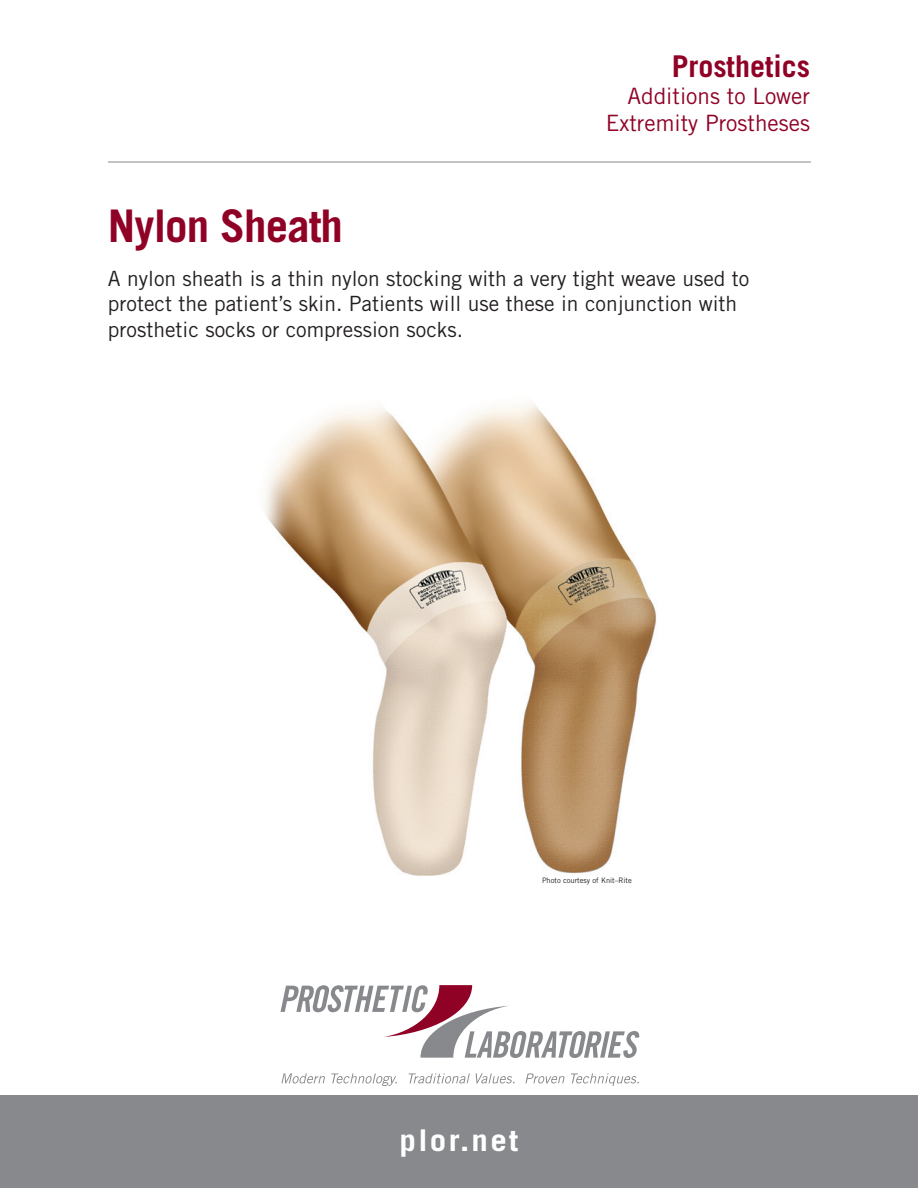
<style>
.page{position:relative;width:918px;height:1188px;background:#fff}
.page>*{position:absolute;margin:0;border:0;box-sizing:border-box;transform-origin:0 0}
.Product_Name{font:700 45px "Trade Gothic";letter-spacing:-.02em;color:#900126}
.t1{font:700 30px "Trade Gothic";color:#900126}
.t2{font:700 30px "Trade Gothic";letter-spacing:.07em;color:#fff;scale:1.1 1}
.t3{font:22.5px/27px "Trade Gothic";color:#900126;text-align:right}
.Body_Copy{font:21px/25.5px "Trade Gothic";color:#231f20}
.Body_Copy-2{font:7.5px "Trade Gothic";color:#231f20}
</style>
<div class="page">
<svg style="left:280px;top:985px;width:360px;height:73px"></svg>
<svg style="left:281px;top:1073px;width:44px;height:11px"></svg>
<svg style="left:331px;top:1073px;width:66px;height:13px"></svg>
<svg style="left:409px;top:1073px;width:61px;height:11px"></svg>
<svg style="left:476px;top:1073px;width:39px;height:11px"></svg>
<svg style="left:525px;top:1073px;width:40px;height:11px"></svg>
<svg style="left:571px;top:1073px;width:68px;height:13px"></svg>
<div style="left:0;top:1095px;width:918px;height:93px;background:#87898c"></div>
<hr style="left:108px;top:162px;width:703px;height:1px;background:#87898c">
<img style="left:265px;top:403px;width:391px;height:473px">
<p class="t1" style="left:672px;top:48px;width:140px">Prosthetics</p>
<p class="t3" style="left:606px;top:82px;width:206px">Additions to Lower<br>Extremity Prostheses</p>
<p class="Product_Name" style="left:108px;top:198px;width:237px">Nylon Sheath</p>
<p class="Body_Copy" style="left:108px;top:265px;width:643px">A nylon sheath is a thin nylon stocking with a very tight weave used to protect the patient’s skin. Patients will use these in conjunction with prosthetic socks or compression socks.</p>
<p class="Body_Copy-2" style="left:542px;top:876px;width:91px">Photo courtesy of Knit–Rite</p>
<p class="t2" style="left:400px;top:1121px;width:110px">plor.net</p>
</div>
